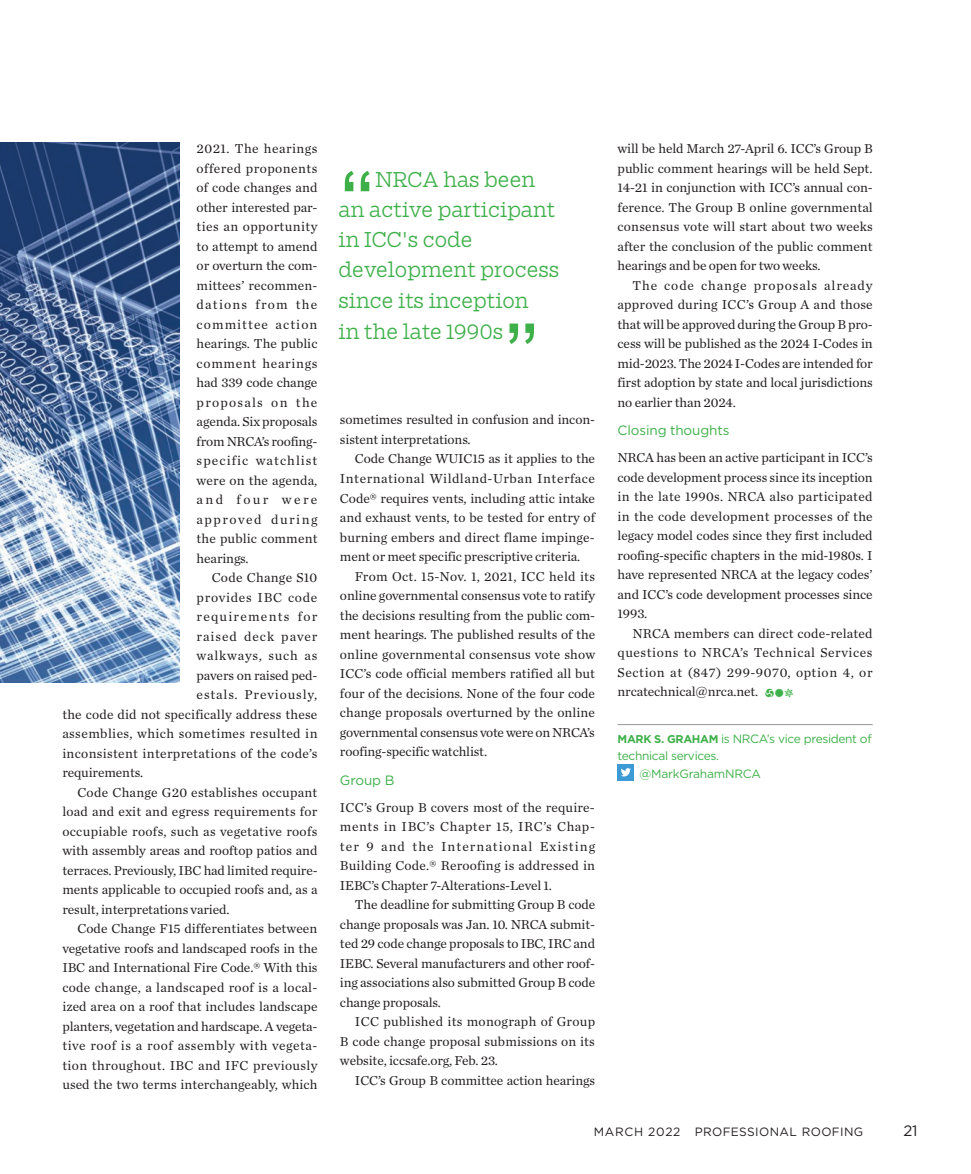
<style>
.page{position:relative;width:971px;height:1174px;background:#fff}
.page>*{position:absolute;margin:0;border:0;box-sizing:border-box;transform-origin:0 0}
.t1{font:300 89.25px "Salvo Serif";color:#3eb049}
.t2{font:300 20.1px/30.6px "Salvo Serif";color:#3eb049}
.t3{font:15px "Gotham";color:#231f20}
.t4{font:13.5px/19.5px "Chronicle Text G1";color:#231f20;text-align:justify}
.t5{font:13.5px "Chronicle Text G1";letter-spacing:.025em;color:#231f20}
.t6{font:13.5px "Chronicle Text G1";letter-spacing:.02em;color:#231f20}
.t7{font:13.5px "Chronicle Text G1";letter-spacing:.03em;color:#231f20}
.t8{font:13.5px "Chronicle Text G1";letter-spacing:.035em;color:#231f20}
.t9{font:13.5px "Gotham";letter-spacing:-.01em;color:#3eb049}
.t10{font:13.5px "Chronicle Text G1";letter-spacing:.065em;color:#231f20}
.t11{font:13.5px "Chronicle Text G1";letter-spacing:.05em;color:#231f20}
.t12{font:13.5px "Chronicle Text G1";letter-spacing:.09em;color:#231f20}
.t13{font:13.5px "Chronicle Text G1";letter-spacing:.07em;color:#231f20}
.t14{font:13.5px "Chronicle Text G1";letter-spacing:.06em;color:#231f20}
.t15{font:12px/16.5px "Gotham";letter-spacing:-.03em;color:#3eb049}
.t16{font:12px "Gotham";letter-spacing:.03em;color:#231f20}
.s1{font-family:"Pro Roof Endbugs";color:#3eb049}
.s2{font-weight:700;font-size:11.25px}
</style>
<div class="page">
<hr style="left:617px;top:724px;width:255px;height:1px;background:#939598">
<div style="left:617px;top:764px;width:17px;height:16px;background:#3c9bd5"></div>
<svg style="left:621px;top:768px;width:10px;height:8px"></svg>
<img style="left:0;top:143px;width:179px;height:539px">
<p class="t4" style="left:197px;top:138px;width:122px">2021. The hearings offered proponents of code changes and other interested par&shy;ties an opportunity to attempt to amend or overturn the com&shy;mittees’ recommen&shy;dations from the committee action hearings. The public comment hearings had 339 code change proposals on the agenda. Six proposals from NRCA’s roofing&shy;specific watchlist were on the agenda, and four were approved during the public comment hearings.</p>
<p class="t6" style="left:212px;top:567px;width:107px">Code Change S10</p>
<p class="t11" style="left:197px;top:587px;width:122px">provides IBC code</p>
<p class="t12" style="left:197px;top:606px;width:122px">requirements for</p>
<p class="t13" style="left:197px;top:626px;width:122px">raised deck paver</p>
<p class="t14" style="left:197px;top:645px;width:122px">walkways, such as</p>
<p class="t4" style="left:197px;top:664px;width:122px">pavers on raised ped-</p>
<p class="t10" style="left:197px;top:684px;width:122px">estals. Previously,</p>
<p class="t4" style="left:62px;top:703px;width:256px">the code did not specifically address these</p>
<p class="t7" style="left:62px;top:723px;width:257px">assemblies, which sometimes resulted in</p>
<p class="t5" style="left:62px;top:743px;width:257px">inconsistent interpretations of the code’s</p>
<p class="t4" style="left:62px;top:762px;width:82px">requirements.</p>
<p class="t6" style="left:77px;top:782px;width:242px">Code Change G20 establishes occupant</p>
<p class="t6" style="left:62px;top:801px;width:256px">load and exit and egress requirements for</p>
<p class="t5" style="left:62px;top:821px;width:257px">occupiable roofs, such as vegetative roofs</p>
<p class="t4" style="left:62px;top:840px;width:257px">with assembly areas and rooftop patios and</p>
<p class="t4" style="left:62px;top:859px;width:257px">terraces. Previously, IBC had limited require-</p>
<p class="t4" style="left:62px;top:879px;width:257px">ments applicable to occupied roofs and, as a</p>
<p class="t4" style="left:62px;top:898px;width:169px">result, interpretations varied.</p>
<p class="t4" style="left:77px;top:918px;width:241px">Code Change F15 differentiates between</p>
<p class="t4" style="left:62px;top:937px;width:257px">vegetative roofs and landscaped roofs in the</p>
<p class="t4" style="left:62px;top:957px;width:257px">IBC and International Fire Code.® With this</p>
<p class="t5" style="left:62px;top:977px;width:256px">code change, a landscaped roof is a local-</p>
<p class="t4" style="left:62px;top:996px;width:257px">ized area on a roof that includes landscape</p>
<p class="t4" style="left:62px;top:1015px;width:257px">planters, vegetation and hardscape. A vegeta-</p>
<p class="t8" style="left:62px;top:1035px;width:256px">tive roof is a roof assembly with vegeta-</p>
<p class="t7" style="left:62px;top:1054px;width:257px">tion throughout. IBC and IFC previously</p>
<p class="t4" style="left:62px;top:1074px;width:257px">used the two terms interchangeably, which</p>
<h1 class="t1" style="left:338px;top:144px;width:38px">“</h1>
<h2 class="t2" style="left:338px;top:163px;width:222px;text-indent:37px">NRCA has been an active participant in ICC's code development process since its inception<br>in the late 1990s</h2>
<h1 class="t1" style="left:503px;top:296px;width:38px">”</h1>
<p class="t4" style="left:340px;top:409px;width:257px">sometimes resulted in confusion and incon&shy;sistent interpretations.</p>
<p class="t4" style="left:340px;top:448px;width:257px;text-indent:15px">Code Change WUIC15 as it applies to the International Wildland-Urban Interface Code® requires vents, including attic intake and exhaust vents, to be tested for entry of burning embers and direct flame impinge&shy;ment or meet specific prescriptive criteria.</p>
<p class="t4" style="left:340px;top:565px;width:257px;text-indent:15px">From Oct. 15-Nov. 1, 2021, ICC held its online governmental consensus vote to ratify the decisions resulting from the public com&shy;ment hearings. The published results of the online governmental consensus vote show ICC’s code official members ratified all but four of the decisions. None of the four code change proposals overturned by the online governmental consensus vote were on NRCA’s roofing-specific watchlist.</p>
<p class="t9" style="left:340px;top:771px;width:56px">Group B</p>
<p class="t4" style="left:340px;top:796px;width:257px">ICC’s Group B covers most of the require&shy;ments in IBC’s Chapter 15, IRC’s Chap&shy;ter 9 and the International Existing Building Code.® Reroofing is addressed in IEBC’s Chapter 7-Alterations-Level 1.</p>
<p class="t4" style="left:340px;top:894px;width:257px;text-indent:15px">The deadline for submitting Group B code change proposals was Jan. 10. NRCA submit&shy;ted 29 code change proposals to IBC, IRC and IEBC. Several manufacturers and other roof&shy;ing associations also submitted Group B code change proposals.</p>
<p class="t4" style="left:340px;top:1011px;width:257px;text-indent:15px">ICC published its monograph of Group B code change proposal submissions on its website, iccsafe.org, Feb. 23.</p>
<p class="t4" style="left:355px;top:1069px;width:242px">ICC’s Group B committee action hearings</p>
<p class="t4" style="left:617px;top:138px;width:257px">will be held March 27-April 6. ICC’s Group B public comment hearings will be held Sept.<br>14-21 in conjunction with ICC’s annual con&shy;ference. The Group B online governmental consensus vote will start about two weeks after the conclusion of the public comment hearings and be open for two weeks.</p>
<p class="t4" style="left:617px;top:274px;width:257px;text-indent:15px">The code change proposals already approved during ICC’s Group A and those that will be approved during the Group B pro&shy;cess will be published as the 2024 I-Codes in mid-2023. The 2024 I-Codes are intended for first adoption by state and local jurisdictions no earlier than 2024.</p>
<p class="t9" style="left:617px;top:421px;width:113px">Closing thoughts</p>
<p class="t4" style="left:617px;top:447px;width:257px">NRCA has been an active participant in ICC’s code development process since its inception in the late 1990s. NRCA also participated in the code development processes of the legacy model codes since they first included roofing-specific chapters in the mid-1980s. I have represented NRCA at the legacy codes’ and ICC’s code development processes since 1993.</p>
<p class="t4" style="left:617px;top:622px;width:256px;text-indent:15px">NRCA members can direct code-related questions to NRCA’s Technical Services Section at (847) 299-9070, option 4, or nrcatechnical@nrca.net. <span class="s1">123</span></p>
<p class="t15" style="left:617px;top:730px;width:256px"><span class="s2">MARK S. GRAHAM</span> is NRCA’s vice president of technical services.</p>
<p class="t15" style="left:639px;top:764px;width:123px">@MarkGrahamNRCA</p>
<p class="t16" style="left:594px;top:1123px;width:271px">MARCH 2022 PROFESSIONAL ROOFING</p>
<p class="t3" style="left:903px;top:1120px;width:16px">21</p>
</div>
